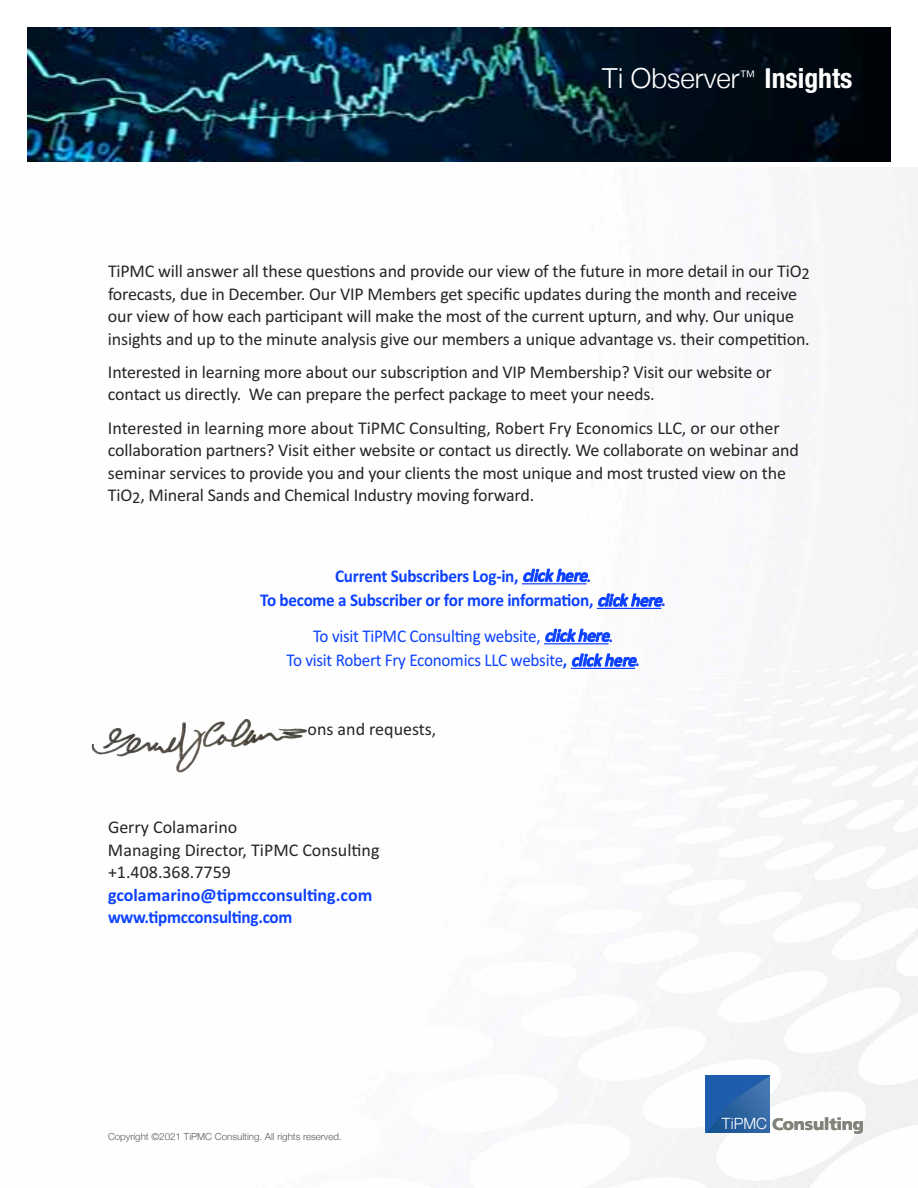
<style>
.page{position:relative;width:918px;height:1188px;background:#fff}
.page>*{position:absolute;margin:0;border:0;box-sizing:border-box;transform-origin:0 0}
.t1{font:300 27.6px "Helvetica Neue";color:#fff}
.t2{font:18px/22.5px "Calibri";letter-spacing:-.01em;color:#272526}
.t3{font:18px/24.6px "Calibri";letter-spacing:-.015em;color:#0c41ff;text-align:center;scale:.95 1}
.t4{font:700 18px/24.6px "Calibri";letter-spacing:-.015em;color:#0c41ff;text-align:center;scale:.95 1}
.t5{font:700 18px/22.5px "Calibri";letter-spacing:-.015em;color:#0c41ff}
.t6{font:900 16.95px "Frutiger";letter-spacing:-.015em;color:#828379}
.t7{font:300 9.75px "Helvetica Neue";color:#585a5c}
.s1{font-weight:700;font-stretch:condensed}
.s2{font-style:italic}
.s3{font-weight:700;font-style:italic}
.s4{font-weight:700}
.s5{font-family:"Helvetica Neue";font-weight:300;font-size:15.45px;color:#fff}
</style>
<div class="page">
<img style="left:91px;top:167px;width:827px;height:1021px">
<img style="left:27px;top:27px;width:863px;height:135px">
<hr style="left:522px;top:583px;width:64px;height:1px;background:#0c41ff">
<hr style="left:597px;top:608px;width:64px;height:1px;background:#0c41ff">
<hr style="left:544px;top:643px;width:65px;height:1px;background:#0c41ff">
<hr style="left:571px;top:668px;width:64px;height:1px;background:#0c41ff">
<svg style="left:705px;top:1075px;width:64px;height:58px;background:#2761a6"></svg>
<img style="left:92px;top:719px;width:215px;height:54px">
<h1 class="t1" style="left:602px;top:61px;width:252px">Ti Observer<sup>™</sup> <span class="s1">Insights</span></h1>
<p class="t2" style="left:108px;top:260px;width:703px">TiPMC will answer all these questions and provide our view of the future in more detail in our TiO<sub>2 </sub>forecasts, due in December. Our VIP Members get specific updates during the month and receive our view of how each participant will make the most of the current upturn, and why. Our unique insights and up to the minute analysis give our members a unique advantage vs. their competition.</p>
<p class="t2" style="left:108px;top:360px;width:665px">Interested in learning more about our subscription and VIP Membership? Visit our website or contact us directly. We can prepare the perfect package to meet your needs.</p>
<p class="t2" style="left:108px;top:416px;width:693px">Interested in learning more about TiPMC Consulting, Robert Fry Economics LLC, or our other collaboration partners? Visit either website or contact us directly. We collaborate on webinar and seminar services to provide you and your clients the most unique and most trusted view on the TiO<sub>2</sub>, Mineral Sands and Chemical Industry moving forward.</p>
<p class="t4" style="left:260px;top:563px;width:429px">Current Subscribers Log-in, <span class="s2">clickhere</span>.<br>To become a Subscriber or for more information, <span class="s2">clickhere</span>.</p>
<p class="t3" style="left:286px;top:623px;width:374px">To visit TiPMC Consulting website, <span class="s3">clickhere</span><span class="s4">.<br></span>To visit Robert Fry Economics LLC website<span class="s4">,</span> <span class="s3">clickhere</span><span class="s4">.</span></p>
<p class="t2" style="left:108px;top:816px;width:273px">Gerry Colamarino<br>Managing Director, TiPMC Consulting +1.408.368.7759</p>
<p class="t5" style="left:108px;top:883px;width:266px">gcolamarino@tipmcconsulting.com www.tipmcconsulting.com</p>
<p class="t7" style="left:108px;top:1131px;width:235px">Copyright ©2021 TiPMC Consulting. All rights reserved.</p>
<p class="t6" style="left:722px;top:1117px;width:144px"><span class="s5">TiPMC</span> Consulting</p>
</div>
